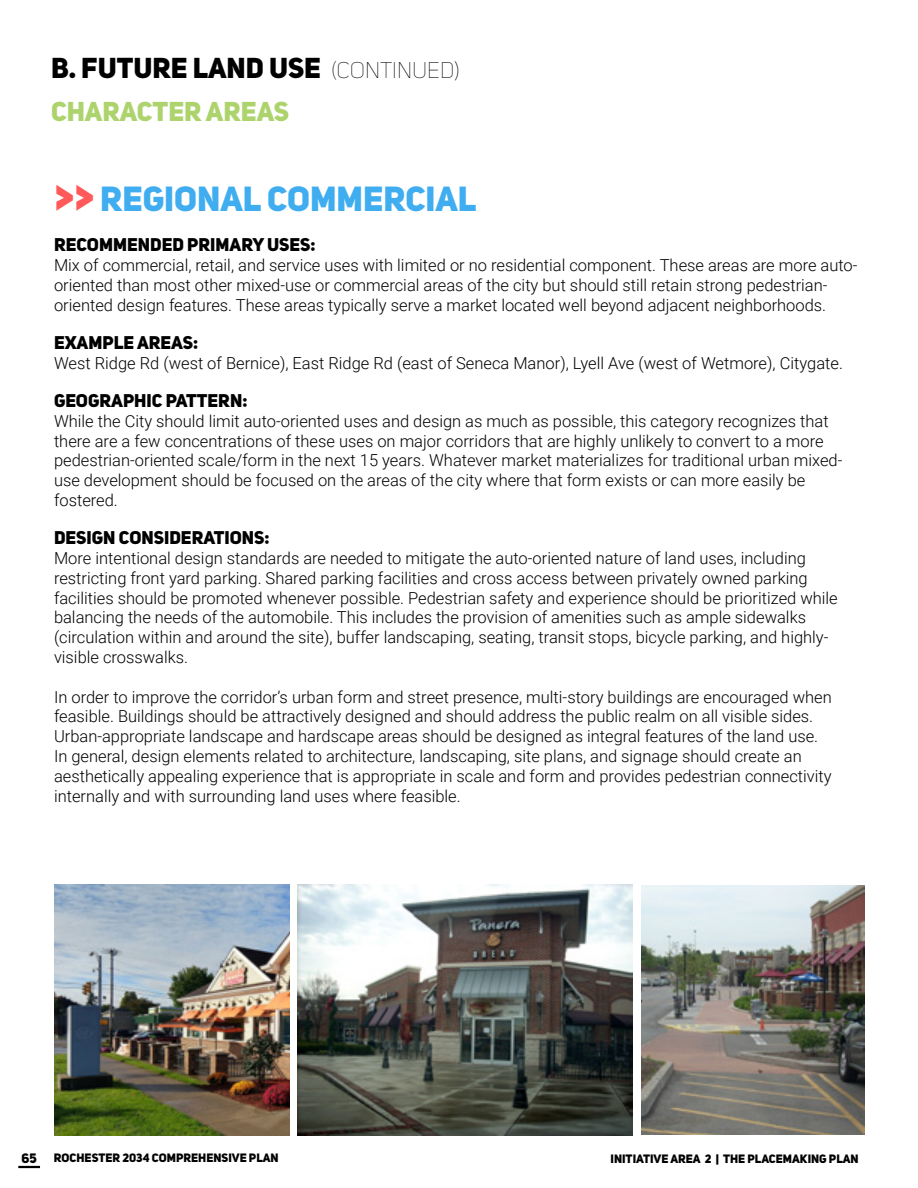
<style>
.page{position:relative;width:918px;height:1188px;background:#fff}
.page>*{position:absolute;margin:0;border:0;box-sizing:border-box;transform-origin:0 0}
.Character_Area_Title{font:34.5px "Uni Sans Heavy CAPS";color:#3fadef}
.Subsequent_SEction_H{font:28.5px "Uni Sans Heavy CAPS";color:#000}
.Sub_Heading_Green_Ca{font:27px "Uni Sans Heavy CAPS";color:#add36c}
.Sub-Subsection_Headi{font:18.15px "Uni Sans Heavy CAPS";color:#000}
.Body_Text_Black{font:300 16.5px/19.8px "Roboto";color:#000}
.t1{font:13.5px "Uni Sans Heavy CAPS";color:#000}
.t2{font:12px "Uni Sans Heavy CAPS";color:#000}
.s1{font-family:"Uni Sans Thin CAPS";font-size:22.5px}
.s2{font-size:45px;color:#ff5959}
</style>
<div class="page">
<img style="left:298px;top:884px;width:335px;height:251px">
<img style="left:54px;top:884px;width:235px;height:251px">
<img style="left:641px;top:885px;width:223px;height:249px">
<hr style="left:18px;top:1166px;width:22px;height:2px;background:#000">
<p class="Subsequent_SEction_H" style="left:51px;top:49px;width:410px">B. FUTURE LAND USE <span class="s1">(CONTINUED)</span></p>
<p class="Sub_Heading_Green_Ca" style="left:51px;top:94px;width:240px">CHARACTER AREAS</p>
<p class="Character_Area_Title" style="left:54px;top:176px;width:424px"><span class="s2">&gt;&gt;</span> REGIONAL COMMERCIAL</p>
<p class="Sub-Subsection_Headi" style="left:54px;top:233px;width:263px">RECOMMENDED PRIMARY USES:</p>
<p class="Body_Text_Black" style="left:54px;top:255px;width:805px">Mix of commercial, retail, and service uses with limited or no residential component. These areas are more auto&shy;oriented than most other mixed-use or commercial areas of the city but should still retain strong pedestrian&shy;oriented design features. These areas typically serve a market located well beyond adjacent neighborhoods.</p>
<p class="Sub-Subsection_Headi" style="left:54px;top:331px;width:146px">EXAMPLE AREAS:</p>
<p class="Body_Text_Black" style="left:54px;top:352px;width:790px">West Ridge Rd (west of Bernice), East Ridge Rd (east of Seneca Manor), Lyell Ave (west of Wetmore), Citygate.</p>
<p class="Sub-Subsection_Headi" style="left:54px;top:389px;width:195px">GEOGRAPHIC PATTERN:</p>
<p class="Body_Text_Black" style="left:54px;top:410px;width:790px">While the City should limit auto-oriented uses and design as much as possible, this category recognizes that there are a few concentrations of these uses on major corridors that are highly unlikely to convert to a more pedestrian-oriented scale/form in the next 15 years. Whatever market materializes for traditional urban mixed&shy;use development should be focused on the areas of the city where that form exists or can more easily be fostered.</p>
<p class="Sub-Subsection_Headi" style="left:54px;top:526px;width:217px">DESIGN CONSIDERATIONS:</p>
<p class="Body_Text_Black" style="left:54px;top:548px;width:785px">More intentional design standards are needed to mitigate the auto-oriented nature of land uses, including restricting front yard parking. Shared parking facilities and cross access between privately owned parking facilities should be promoted whenever possible. Pedestrian safety and experience should be prioritized while balancing the needs of the automobile. This includes the provision of amenities such as ample sidewalks (circulation within and around the site), buffer landscaping, seating, transit stops, bicycle parking, and highly&shy;visible crosswalks.</p>
<p class="Body_Text_Black" style="left:54px;top:686px;width:779px">In order to improve the corridor’s urban form and street presence, multi-story buildings are encouraged when feasible. Buildings should be attractively designed and should address the public realm on all visible sides.<br>Urban-appropriate landscape and hardscape areas should be designed as integral features of the land use.<br>In general, design elements related to architecture, landscaping, site plans, and signage should create an aesthetically appealing experience that is appropriate in scale and form and provides pedestrian connectivity internally and with surrounding land uses where feasible.</p>
<p class="t1" style="left:22px;top:1150px;width:17px">65</p>
<p class="t2" style="left:54px;top:1150px;width:287px">ROCHESTER 2034 COMPREHENSIVE PLAN - DRAFT</p>
<p class="t2" style="left:611px;top:1151px;width:250px">INITIATIVE AREA 2 | THE PLACEMAKING PLAN</p>
</div>
